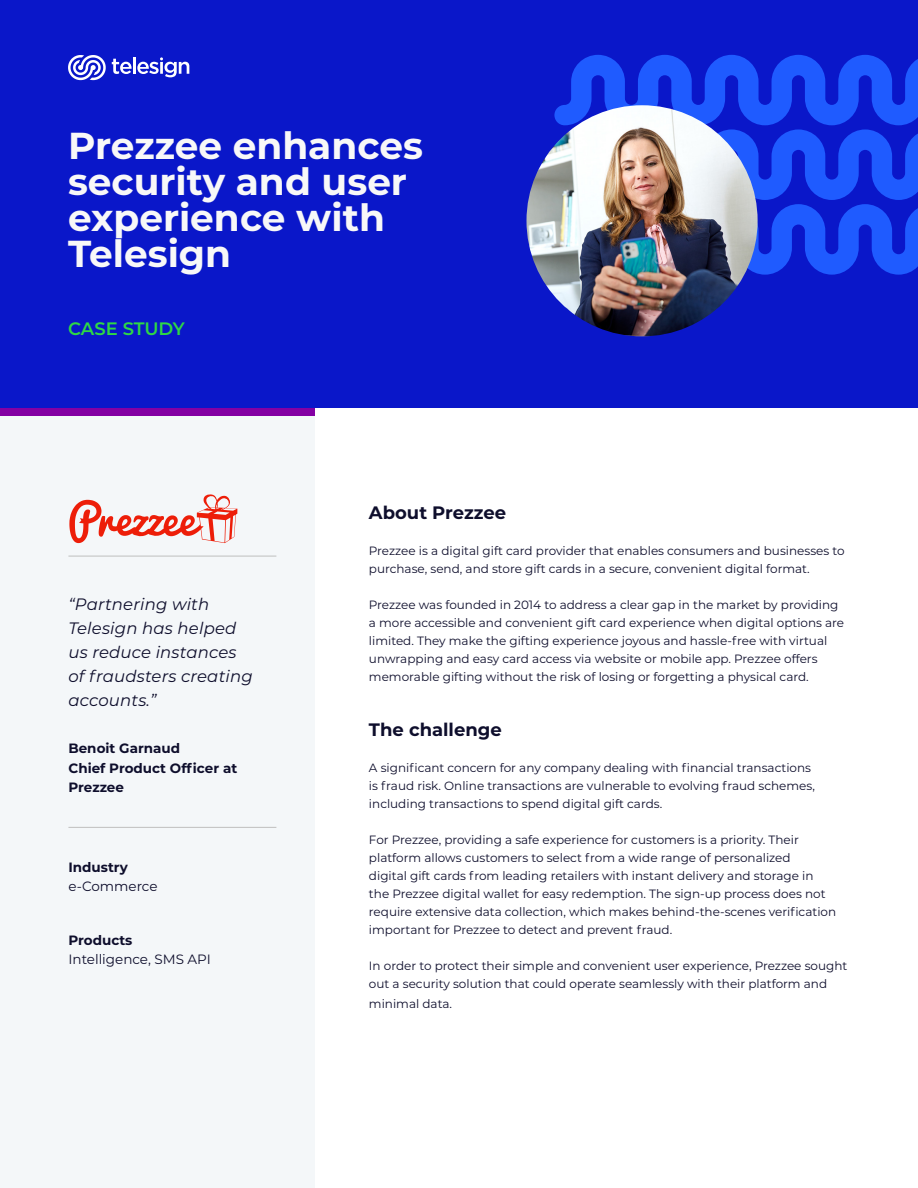
<style>
.page{position:relative;width:918px;height:1188px;background:#fff}
.page>*{position:absolute;margin:0;border:0;box-sizing:border-box;transform-origin:0 0}
.t1{font:700 37.5px/36px "Montserrat";color:#f8f8f8}
.Black_Description{font:700 18px "Montserrat";color:#0e0e2c}
.t2{font:600 18px "Montserrat";letter-spacing:-.01em;color:#2ed845}
.t3{font:italic 16.5px/24px "Montserrat";letter-spacing:.01em;color:#0e0e2c}
.t4{font:700 13.5px/19.5px "Montserrat";color:#0e0e2c}
.t5{font:13.5px "Montserrat";color:#0e0e2c}
.Black_Description-2{font:12px/18px "Montserrat";color:#0e0e2c}
</style>
<div class="page">
<div style="left:0;top:0;width:315px;height:1188px;background:#f4f7f9"></div>
<div style="left:0;top:0;width:918px;height:408px;background:#0a17c9"></div>
<hr style="left:68px;top:556px;width:208px;height:1px;background:#bfbfbf">
<hr style="left:68px;top:827px;width:208px;height:1px;background:#bfbfbf">
<div style="left:0;top:408px;width:315px;height:8px;background:#8400a3"></div>
<svg style="left:112px;top:57px;width:77px;height:20px"></svg>
<svg style="left:68px;top:55px;width:38px;height:25px"></svg>
<svg style="left:554px;top:55px;width:364px;height:220px"></svg>
<img style="left:526px;top:105px;width:232px;height:231px;border-radius:116px">
<svg style="left:69px;top:494px;width:168px;height:49px"></svg>
<p class="t1" style="left:68px;top:126px;width:357px">Prezzee enhances security and user experience with<br>Telesign</p>
<p class="t2" style="left:68px;top:316px;width:118px">CASE STUDY</p>
<p class="t3" style="left:68px;top:591px;width:186px">“Partnering with<br>Telesign has helped us reduce instances of fraudsters creating accounts.”</p>
<p class="t4" style="left:68px;top:738px;width:170px">Benoit Garnaud<br>Chief Product Officer at<br>Prezzee</p>
<p class="t4" style="left:68px;top:857px;width:61px">Industry</p>
<p class="t5" style="left:68px;top:877px;width:91px">e-Commerce</p>
<p class="t4" style="left:68px;top:929px;width:66px">Products</p>
<p class="t5" style="left:68px;top:950px;width:144px">Intelligence, SMS API</p>
<p class="Black_Description" style="left:369px;top:500px;width:139px">About Prezzee</p>
<p class="Black_Description-2" style="left:369px;top:541px;width:477px">Prezzee is a digital gift card provider that enables consumers and businesses to purchase, send, and store gift cards in a secure, convenient digital format.</p>
<p class="Black_Description-2" style="left:369px;top:595px;width:477px">Prezzee was founded in 2014 to address a clear gap in the market by providing a more accessible and convenient gift card experience when digital options are limited. They make the gifting experience joyous and hassle-free with virtual unwrapping and easy card access via website or mobile app. Prezzee offers memorable gifting without the risk of losing or forgetting a physical card.</p>
<p class="Black_Description" style="left:369px;top:717px;width:134px">The challenge</p>
<p class="Black_Description-2" style="left:369px;top:759px;width:447px">A significant concern for any company dealing with financial transactions is fraud risk. Online transactions are vulnerable to evolving fraud schemes, including transactions to spend digital gift cards.</p>
<p class="Black_Description-2" style="left:369px;top:831px;width:469px">For Prezzee, providing a safe experience for customers is a priority. Their platform allows customers to select from a wide range of personalized<br>digital gift cards from leading retailers with instant delivery and storage in the Prezzee digital wallet for easy redemption. The sign-up process does not require extensive data collection, which makes behind-the-scenes verification important for Prezzee to detect and prevent fraud.</p>
<p class="Black_Description-2" style="left:369px;top:957px;width:480px">In order to protect their simple and convenient user experience, Prezzee sought out a security solution that could operate seamlessly with their platform and</p>
<p class="Black_Description-2" style="left:369px;top:994px;width:85px">minimal data.</p>
</div>
